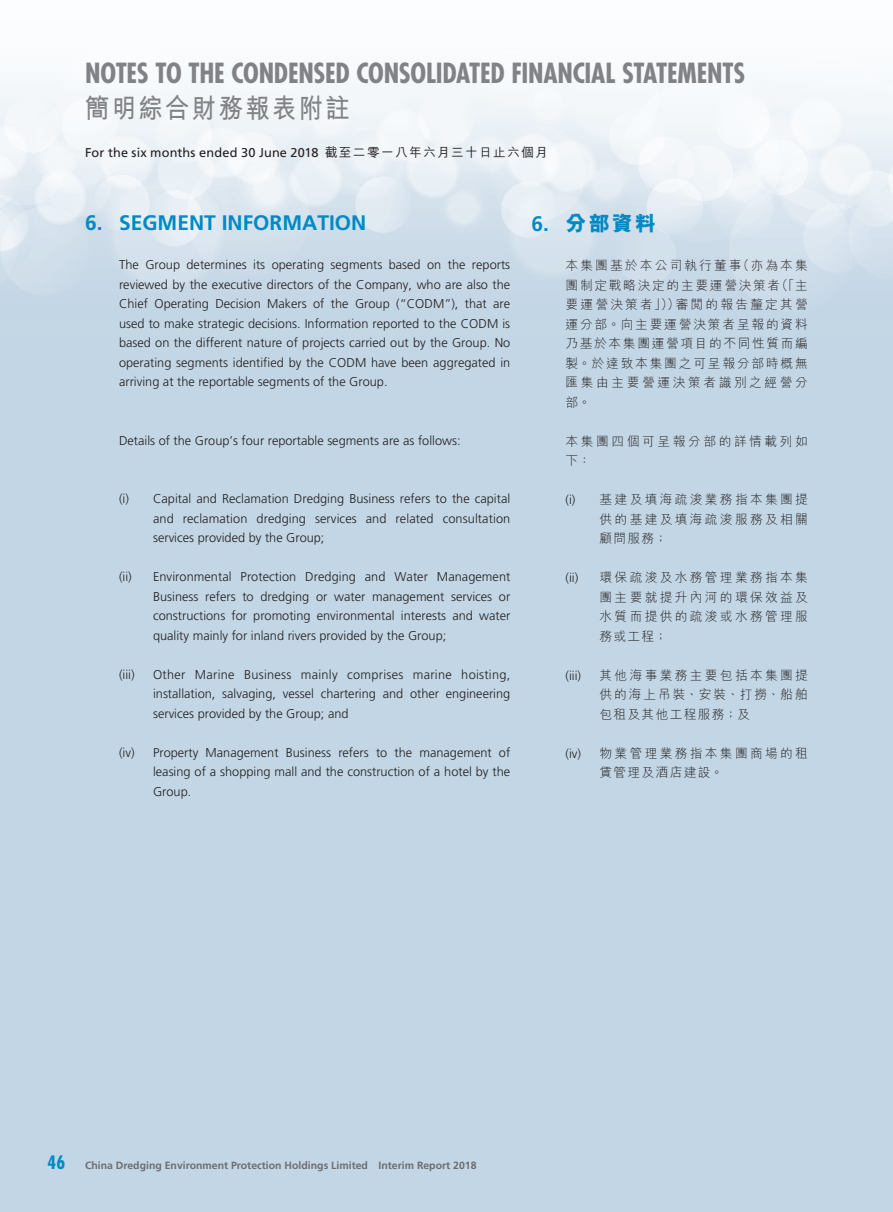
<style>
.page{position:relative;width:893px;height:1212px;background:#fff}
.page>*{position:absolute;margin:0;border:0;box-sizing:border-box;transform-origin:0 0}
.t1{font:700 condensed 27px "Futura Std";letter-spacing:-.01em;color:#808285}
.t2{font:700 27px "M Hei HK";letter-spacing:.1em;color:#808285;scale:.9 1}
.t3{font:700 21px "Frutiger LT Std";color:#0089c4}
.t4{font:800 21px "M Hei HK";color:#0089c4}
.t5{font:300 12.75px/19.5px "Frutiger LT Std";color:#231f20;text-align:justify}
.t6{font:300 12.75px/19.5px "M Hei HK";letter-spacing:.18em;color:#231f20;text-align:justify}
.t7{font:12.75px "Frutiger LT Std";letter-spacing:.01em;color:#231f20}
.t8{font:300 12.75px/19.5px "M Hei HK";letter-spacing:.2em;color:#231f20}
.t9{font:700 10.5px "Frutiger LT Std";color:#6c6d70}
.s1{font-family:"M Hei HK";font-weight:500}
.s2{font-family:"Frutiger LT Std";font-weight:700}
.s3{font-family:"Frutiger LT Std"}
.s4{font-family:"Futura Std";font-stretch:condensed;font-size:18px;color:#0089c4}
</style>
<div class="page">
<h1 class="t1" style="left:85px;top:56px;width:662px">NOTES TO THE CONDENSED CONSOLIDATED FINANCIAL STATEMENTS</h1>
<h1 class="t2" style="left:85px;top:89px;width:296px">簡明綜合財務報表附註</h1>
<p class="t7" style="left:85px;top:145px;width:464px">For the six months ended 30 June 2018 <span class="s1">截至二零一八年六月三十日止六個月</span></p>
<h2 class="t3" style="left:85px;top:210px;width:283px">6. SEGMENT INFORMATION</h2>
<p class="t5" style="left:119px;top:255px;width:393px">The Group determines its operating segments based on the reports reviewed by the executive directors of the Company, who are also the Chief Operating Decision Makers of the Group (“CODM”), that are used to make strategic decisions. Information reported to the CODM is based on the different nature of projects carried out by the Group. No operating segments identified by the CODM have been aggregated in arriving at the reportable segments of the Group.</p>
<p class="t5" style="left:119px;top:431px;width:343px">Details of the Group’s four reportable segments are as follows:</p>
<p class="t5" style="left:153px;top:489px;width:359px;text-indent:-34px">(i) Capital and Reclamation Dredging Business refers to the capital and reclamation dredging services and related consultation services provided by the Group;</p>
<p class="t5" style="left:153px;top:567px;width:359px;text-indent:-34px">(ii) Environmental Protection Dredging and Water Management Business refers to dredging or water management services or constructions for promoting environmental interests and water quality mainly for inland rivers provided by the Group;</p>
<p class="t5" style="left:119px;top:665px;width:17px">(iii)</p>
<p class="t5" style="left:153px;top:665px;width:359px">Other Marine Business mainly comprises marine hoisting, installation, salvaging, vessel chartering and other engineering services provided by the Group; and</p>
<p class="t5" style="left:153px;top:742px;width:359px;text-indent:-34px">(iv) Property Management Business refers to the management of leasing of a shopping mall and the construction of a hotel by the Group.</p>
<h2 class="t4" style="left:531px;top:213px;width:126px"><span class="s2">6.</span> 分部資料</h2>
<p class="t6" style="left:566px;top:256px;width:244px">本集團基於本公司執行董事（亦為本集團制定戰略決定的主要運營決策者（「主要運營決策者」））審閱的報告釐定其營運分部。向主要運營決策者呈報的資料乃基於本集團運營項目的不同性質而編製。於達致本集團之可呈報分部時概無匯集由主要營運決策者識別之經營分部。</p>
<p class="t8" style="left:566px;top:431px;width:244px">本集團四個可呈報分部的詳情載列如下：</p>
<p class="t6" style="left:600px;top:490px;width:210px;text-indent:-34px"><span class="s3">(i)</span> 基建及填海疏浚業務指本集團提供的基建及填海疏浚服務及相關顧問服務；</p>
<p class="t5" style="left:566px;top:568px;width:14px">(ii)</p>
<p class="t6" style="left:600px;top:568px;width:210px">環保疏浚及水務管理業務指本集團主要就提升內河的環保效益及水質而提供的疏浚或水務管理服務或工程；</p>
<p class="t5" style="left:566px;top:666px;width:17px">(iii)</p>
<p class="t6" style="left:600px;top:665px;width:210px">其他海事業務主要包括本集團提供的海上吊裝、安裝、打撈、船舶包租及其他工程服務；及</p>
<p class="t5" style="left:566px;top:744px;width:17px">(iv)</p>
<p class="t6" style="left:600px;top:743px;width:210px">物業管理業務指本集團商場的租賃管理及酒店建設。</p>
<p class="t9" style="left:48px;top:1159px;width:430px"><span class="s4">46</span> China Dredging Environment Protection Holdings Limited Interim Report 2018</p>
</div>
